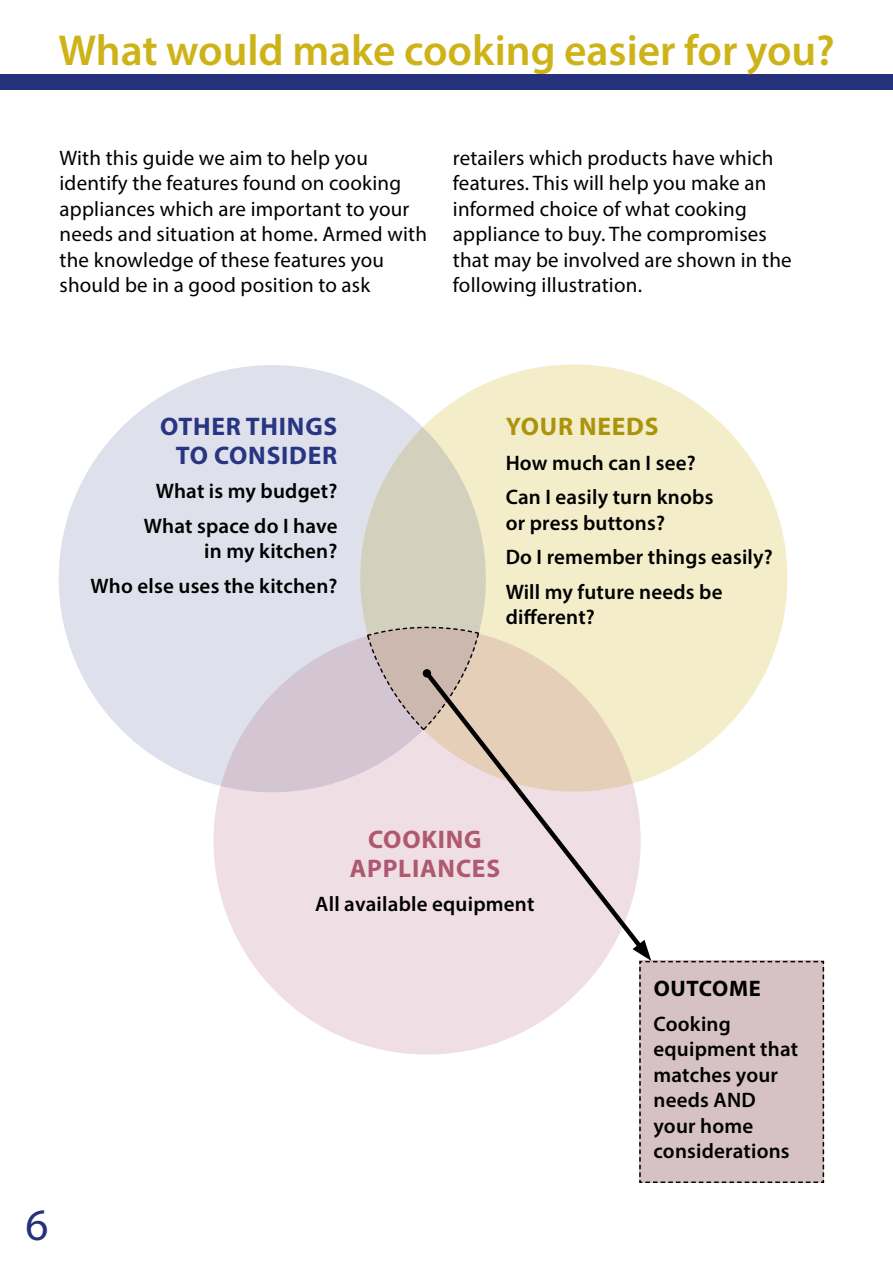
<style>
.page{position:relative;width:893px;height:1263px;background:#fff}
.page>*{position:absolute;margin:0;border:0;box-sizing:border-box;transform-origin:0 0}
.t1{font:45px "Myriad Pro";color:#25317a}
.t2{font:600 43.5px "Myriad Pro";color:#cdb317}
.t3{font:700 25.5px/28.5px "Myriad Pro";letter-spacing:.03em;color:#283583;text-align:right}
.t4{font:700 25.5px/28.5px "Myriad Pro";letter-spacing:.03em;color:#ae5871;text-align:center}
.t5{font:700 25.5px "Myriad Pro";letter-spacing:.03em;color:#aa940b}
.t6{font:700 22.5px "Myriad Pro";letter-spacing:.03em;color:#000}
.P1{font:21px/25.5px "Myriad Pro";letter-spacing:.01em;color:#000}
.t7{font:600 21px/34.5px "Myriad Pro";letter-spacing:.01em;color:#000}
</style>
<div class="page">
<div style="left:0;top:74px;width:893px;height:16px;background:#25317a"></div>
<div style="left:360px;top:364px;width:427px;height:428px;background:#f3edca;border-radius:50%"></div>
<svg style="left:59px;top:365px;width:427px;height:427px;fill:#dee0eb"></svg>
<svg style="left:213px;top:627px;width:428px;height:427px;fill:#efdee3"></svg>
<svg style="left:365px;top:619px;width:115px;height:113px"></svg>
<svg style="left:419px;top:664px;width:231px;height:293px"></svg>
<svg style="left:632px;top:940px;width:193px;height:243px"></svg>
<div style="left:423px;top:669px;width:8px;height:8px;background:#000;border-radius:50%"></div>
<h2 class="t2" style="left:58px;top:22px;width:778px">What would make cooking easier for you?</h2>
<p class="P1" style="left:60px;top:144px;width:369px">With this guide we aim to help you identify the features found on cooking appliances which are important to your needs and situation at home. Armed with the knowledge of these features you should be in a good position to ask</p>
<p class="P1" style="left:453px;top:144px;width:340px">retailers which products have which features. This will help you make an informed choice of what cooking appliance to buy. The compromises that may be involved are shown in the following illustration.</p>
<p class="t3" style="left:160px;top:412px;width:179px">OTHER THINGS<br>TO CONSIDER</p>
<p class="t7" style="left:144px;top:473px;width:195px;text-align:center">What is my budget?<br>What space do I have</p>
<p class="t7" style="left:91px;top:533px;width:248px;text-align:right">in my kitchen?<br>Who else uses the kitchen?</p>
<p class="t5" style="left:506px;top:410px;width:154px">YOUR NEEDS</p>
<p class="t7" style="left:506px;top:445px;width:209px">How much can I see?<br>Can I easily turn knobs</p>
<p class="t7" style="left:506px;top:505px;width:269px">or press buttons?<br>Do I remember things easily?<br>Will my future needs be</p>
<p class="t7" style="left:506px;top:599px;width:91px">different?</p>
<h1 class="t1" style="left:26px;top:1197px;width:25px">6</h1>
<p class="t4" style="left:350px;top:824px;width:152px">COOKING<br>APPLIANCES</p>
<p class="t7" style="left:315px;top:886px;width:221px">All available equipment</p>
<p class="t6" style="left:654px;top:974px;width:109px">OUTCOME</p>
<p class="t7" style="left:653px;top:1010px;width:146px;line-height:25.5px">Cooking equipment that matches your needs AND your home considerations</p>
</div>
